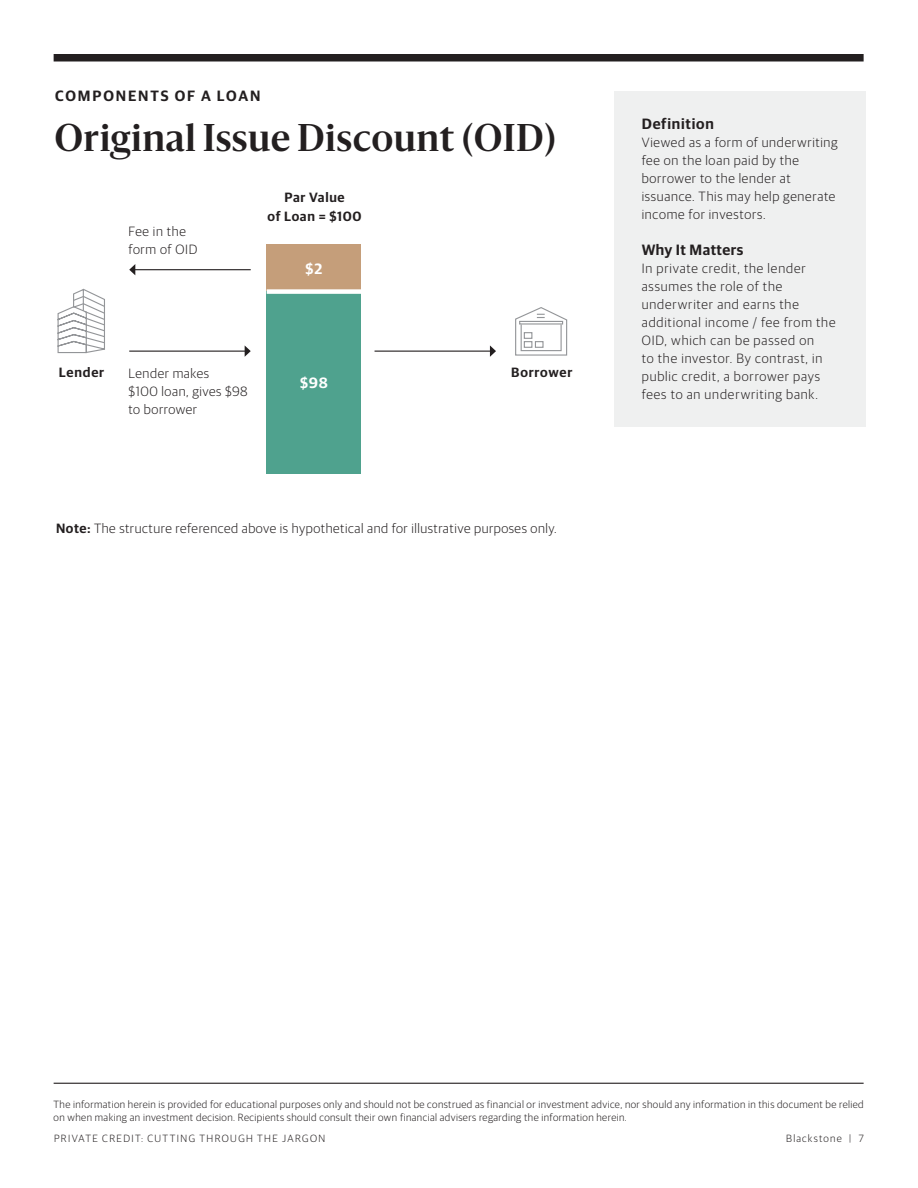
<style>
.page{position:relative;width:918px;height:1188px;background:#fff}
.page>*{position:absolute;margin:0;border:0;box-sizing:border-box;transform-origin:0 0}
.t1{font:600 36px "Sanomat";letter-spacing:.025em;color:#231f20}
.t2{font:600 15px "Guardian Sans";letter-spacing:.125em;color:#231f20}
.t3{font:600 15px "Guardian Sans";letter-spacing:.03em;color:#231f20}
.t4{font:600 15px "Guardian Sans";letter-spacing:.05em;color:#231f20}
.t5{font:600 15px "Guardian Sans";color:#fff}
.t6{font:300 13.5px/18px "Guardian Sans";letter-spacing:.055em;color:#231f20}
.t7{font:600 13.5px/19.5px "Guardian Sans";letter-spacing:.05em;color:#231f20;text-align:center}
.t8{font:300 10.5px/13.5px "Guardian Sans";letter-spacing:.04em;color:#231f20}
.t9{font:300 10.5px "Guardian Sans";letter-spacing:.13em;color:#231f20}
.t10{font:300 10.5px "Guardian Sans";letter-spacing:.115em;color:#231f20}
.s1{font-weight:600}
</style>
<div class="page">
<hr style="left:54px;top:1083px;width:810px;height:1px;background:#231f20">
<div style="left:54px;top:54px;width:810px;height:8px;background:#231f20"></div>
<div style="left:615px;top:91px;width:251px;height:335px;background:#eff0f0"></div>
<svg style="left:57px;top:288px;width:48px;height:66px"></svg>
<svg style="left:515px;top:307px;width:53px;height:49px"></svg>
<div style="left:519px;top:321px;width:44px;height:4px;border:1px solid #939598"></div>
<div style="left:267px;top:244px;width:94px;height:48px;background:#c59e7a"></div>
<div style="left:267px;top:292px;width:94px;height:182px;background:#4fa28e"></div>
<div style="left:267px;top:289px;width:94px;height:5px;background:#fff"></div>
<hr style="left:129px;top:351px;width:116px;height:1px;background:#231f20">
<svg style="left:245px;top:346px;width:6px;height:11px"></svg>
<hr style="left:375px;top:351px;width:116px;height:1px;background:#231f20">
<svg style="left:490px;top:345px;width:6px;height:12px"></svg>
<hr style="left:135px;top:269px;width:116px;height:1px;background:#231f20">
<svg style="left:129px;top:264px;width:6px;height:11px"></svg>
<p class="t2" style="left:55px;top:85px;width:207px">COMPONENTS OF A LOAN</p>
<h1 class="t1" style="left:55px;top:111px;width:502px">Original Issue Discount (OID)</h1>
<p class="t4" style="left:642px;top:113px;width:74px">Definition</p>
<p class="t6" style="left:642px;top:133px;width:197px">Viewed as a form of underwriting fee on the loan paid by the borrower to the lender at issuance. This may help generate income for investors.</p>
<p class="t3" style="left:642px;top:239px;width:103px">Why It Matters</p>
<p class="t6" style="left:642px;top:259px;width:195px">In private credit, the lender assumes the role of the underwriter and earns the additional income / fee from the<br>OID, which can be passed on<br>to the investor. By contrast, in public credit, a borrower pays fees to an underwriting bank.</p>
<p class="t7" style="left:268px;top:186px;width:96px">Par Value<br>of Loan = $100</p>
<p class="t6" style="left:129px;top:221px;width:70px">Fee in the form of OID</p>
<p class="t5" style="left:306px;top:258px;width:18px">$2</p>
<p class="t7" style="left:59px;top:362px;width:47px">Lender</p>
<p class="t7" style="left:511px;top:361px;width:63px">Borrower</p>
<p class="t6" style="left:129px;top:363px;width:121px">Lender makes<br>$100 loan, gives $98 to borrower</p>
<p class="t5" style="left:300px;top:371px;width:29px">$98</p>
<p class="t6" style="left:56px;top:519px;width:502px"><span class="s1">Note:</span> The structure referenced above is hypothetical and for illustrative purposes only.</p>
<p class="t8" style="left:54px;top:1097px;width:812px">The information herein is provided for educational purposes only and should not be construed as financial or investment advice, nor should any information in this document be relied on when making an investment decision. Recipients should consult their own financial advisers regarding the information herein.</p>
<p class="t9" style="left:54px;top:1131px;width:273px">PRIVATE CREDIT: CUTTING THROUGH THE JARGON</p>
<p class="t10" style="left:786px;top:1131px;width:79px">Blackstone | 7</p>
</div>
